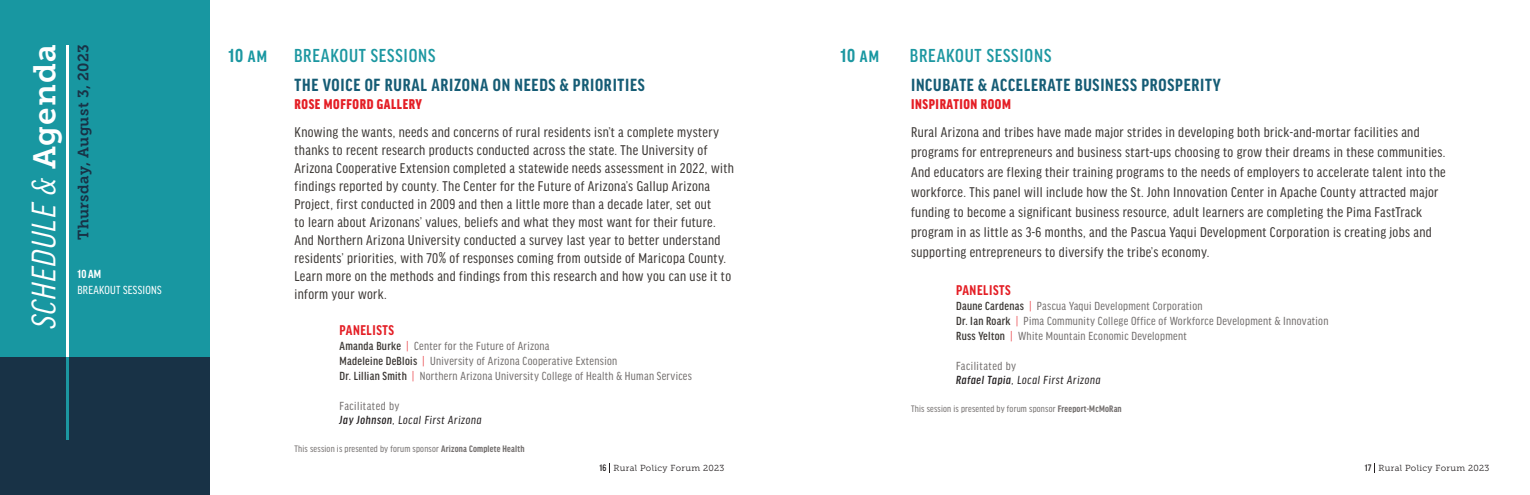
<style>
.page{position:relative;width:1530px;height:495px;background:#fff}
.page>*{position:absolute;margin:0;border:0;box-sizing:border-box;transform-origin:0 0}
.t1{font:italic condensed 36.25px "Good Headline Pro";color:#fff}
.t2{font:500 condensed 20px "Good Headline Pro";letter-spacing:.04em;color:#1c97a1}
.t3{font:700 condensed 20px "Good Headline Pro";color:#1c97a1}
.t4{font:700 condensed 18.75px "Good Headline Pro";letter-spacing:.04em;color:#155c75}
.t5{font:condensed 15px/18px "Good Headline Pro";letter-spacing:.025em;color:#3c3835}
.t6{font:900 condensed 15px "Good Headline Pro";letter-spacing:.04em;color:#e41e25}
.t7{font:15px "Museo Slab 700";letter-spacing:.02em;color:#183246}
.t8{font:700 condensed 15px "Good Headline Pro";letter-spacing:.04em;color:#e41e25}
.t9{font:condensed 12.5px "Good Headline Pro";letter-spacing:.025em;color:#736f6e}
.t10{font:italic condensed 12.5px "Good Headline Pro";letter-spacing:.05em;color:#231f20}
.t11{font:condensed 12.5px "Good Headline Pro";letter-spacing:.02em;color:#fff}
.t12{font:700 condensed 12.5px "Good Headline Pro";color:#fff}
.t13{font:condensed 10px "Good Headline Pro";letter-spacing:.02em;color:#736f6e}
.t14{font:500 condensed 10px "Good Headline Pro";color:#231f20}
.t15{font:8.75px "Museo Slab 300";letter-spacing:.04em;color:#231f20}
.s1{font-family:"Museo Slab 700";font-style:normal;font-stretch:normal;font-size:31.25px}
.s2{font-size:17.5px;color:#1897a1}
.s3{font-weight:500;color:#3c3835}
.s4{font-weight:300;font-style:italic;color:#e41e25}
.s5{font-weight:500}
.s6{font-weight:700}
</style>
<div class="page">
<div style="left:0;top:0;width:211px;height:358px;background:#1897a1"></div>
<div style="left:0;top:357px;width:211px;height:138px;background:#183246"></div>
<hr style="left:66px;top:45px;width:3px;height:312px;background:#fff">
<hr style="left:66px;top:357px;width:3px;height:83px;background:#1c97a1">
<h1 class="t1" style="left:26px;top:329px;width:286px;rotate:-90deg">SCHEDULE &amp; <span class="s1">Agenda</span></h1>
<p class="t7" style="left:75px;top:240px;width:197px;rotate:-90deg">Thursday, August 3, 2023</p>
<p class="t12" style="left:77px;top:268px;width:25px">1 0 AM</p>
<p class="t11" style="left:77px;top:283px;width:86px">BREAKOUT SESSIONS</p>
<p class="t3" style="left:229px;top:46px;width:40px">10 <span class="s2">AM</span></p>
<p class="t2" style="left:294px;top:46px;width:143px">BREAKOUT SESSIONS</p>
<p class="t3" style="left:841px;top:46px;width:40px">10 <span class="s2">AM</span></p>
<p class="t2" style="left:910px;top:46px;width:143px">BREAKOUT SESSIONS</p>
<p class="t4" style="left:295px;top:77px;width:352px">THE VOICE OF RURAL ARIZONA ON NEEDS &amp; PRIORITIES</p>
<p class="t6" style="left:295px;top:98px;width:129px">ROSE MOFFORD GALLERY</p>
<p class="t5" style="left:295px;top:123px;width:441px">Knowing the wants, needs and concerns of rural residents isn’t a complete mystery thanks to recent research products conducted across the state. The University of Arizona Cooperative Extension completed a statewide needs assessment in 2022, with findings reported by county. The Center for the Future of Arizona’s Gallup Arizona Project, first conducted in 2009 and then a little more than a decade later, set out<br>to learn about Arizonans’ values, beliefs and what they most want for their future.<br>And Northern Arizona University conducted a survey last year to better understand residents’ priorities, with 70% of responses coming from outside of Maricopa County.<br>Learn more on the methods and findings from this research and how you can use it to inform your work.</p>
<p class="t8" style="left:340px;top:323px;width:56px">PANELISTS</p>
<p class="t9" style="left:340px;top:339px;width:212px"><span class="s3">Amanda Burke</span> <span class="s4">|</span> Center for the Future of Arizona</p>
<p class="t9" style="left:340px;top:354px;width:279px"><span class="s3">Madeleine DeBlois</span> <span class="s4">|</span> University of Arizona Cooperative Extension</p>
<p class="t9" style="left:340px;top:369px;width:354px"><span class="s3">Dr. Lillian Smith</span> <span class="s4">|</span> Northern Arizona University College of Health &amp; Human Services</p>
<p class="t9" style="left:340px;top:399px;width:61px">Facilitated by</p>
<p class="t10" style="left:340px;top:413px;width:144px"><span class="s5">Jay Johnson</span>, Local First Arizona</p>
<p class="t13" style="left:295px;top:443px;width:231px">This session is presented by forum sponsor <span class="s6">Arizona Complete Health</span></p>
<p class="t4" style="left:911px;top:77px;width:311px">INCUBATE &amp; ACCELERATE BUSINESS PROSPERITY</p>
<p class="t6" style="left:911px;top:98px;width:101px">INSPIRATION ROOM</p>
<p class="t5" style="left:911px;top:122px;width:536px;line-height:20px">Rural Arizona and tribes have made major strides in developing both brick-and-mortar facilities and programs for entrepreneurs and business start-ups choosing to grow their dreams in these communities.<br>And educators are flexing their training programs to the needs of employers to accelerate talent into the workforce. This panel will include how the St. John Innovation Center in Apache County attracted major funding to become a significant business resource, adult learners are completing the Pima FastTrack program in as little as 3-6 months, and the Pascua Yaqui Development Corporation is creating jobs and supporting entrepreneurs to diversify the tribe’s economy.</p>
<p class="t8" style="left:956px;top:283px;width:56px">PANELISTS</p>
<p class="t9" style="left:956px;top:299px;width:248px"><span class="s3">Daune Cardenas</span> <span class="s4">|</span> Pascua Yaqui Development Corporation</p>
<p class="t9" style="left:956px;top:314px;width:374px"><span class="s3">Dr. Ian Roark</span> <span class="s4">|</span> Pima Community College Office of Workforce Development &amp; Innovation</p>
<p class="t9" style="left:956px;top:329px;width:232px"><span class="s3">Russ Yelton</span> <span class="s4">|</span> White Mountain Economic Development</p>
<p class="t9" style="left:956px;top:359px;width:61px">Facilitated by</p>
<p class="t10" style="left:956px;top:373px;width:146px"><span class="s5">Rafael Tapia</span>, Local First Arizona</p>
<p class="t13" style="left:911px;top:403px;width:212px">This session is presented by forum sponsor <span class="s6">Freeport-McMoRan</span></p>
<p class="t14" style="left:600px;top:463px;width:8px">16</p>
<p class="t15" style="left:614px;top:463px;width:113px">Rural Policy Forum 2023</p>
<p class="t14" style="left:1365px;top:463px;width:8px">17</p>
<p class="t15" style="left:1379px;top:463px;width:113px">Rural Policy Forum 2023</p>
</div>
